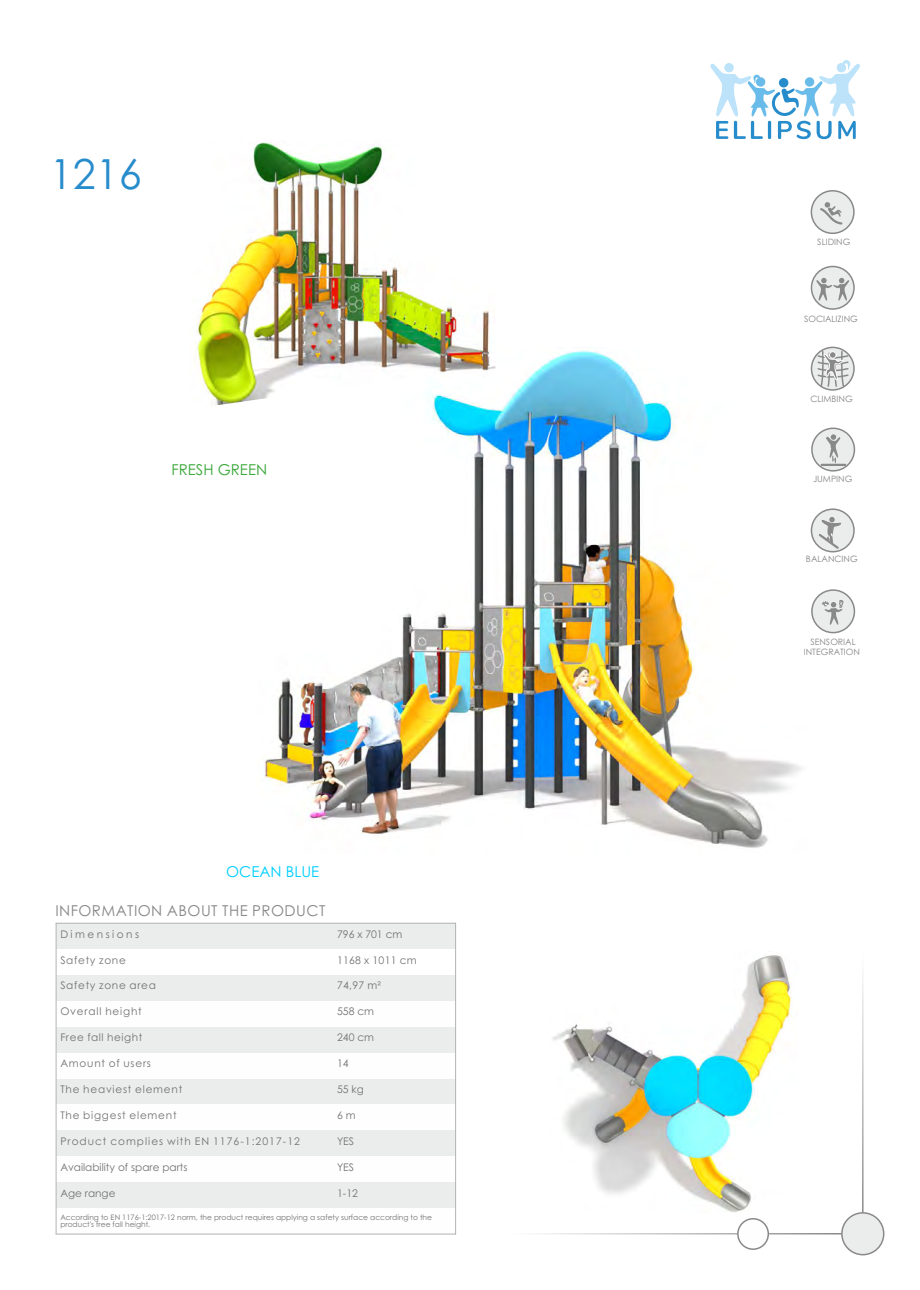
<style>
.page{position:relative;width:920px;height:1290px;background:#fff}
.page>*{position:absolute;margin:0;border:0;box-sizing:border-box;transform-origin:0 0}
.t1{font:41.4px "Century Gothic";color:#278ccc}
.t2{font:15px "Century Gothic";letter-spacing:.03em;color:#898989}
.t3{font:15px "Century Gothic";color:#3aa83a}
.t4{font:15px "Century Gothic";color:#00cfff}
.t5{font:10.5px "Century Gothic";letter-spacing:.07em;color:#727271}
.t6{font:10.5px "Century Gothic";letter-spacing:.095em;color:#727271}
.t7{font:10.5px "Century Gothic";color:#727271}
.t8{font:10.5px "Century Gothic";letter-spacing:.05em;color:#727271}
.t9{font:10.5px "Century Gothic";letter-spacing:.025em;color:#727271}
.t10{font:10.5px "Century Gothic";letter-spacing:.235em;color:#727271}
.t11{font:8.7px/10.5px "Century Gothic";color:#898989;text-align:center}
.t12{font:7.5px/7.6px "Century Gothic";color:#727271}
</style>
<div class="page">
<img style="left:264px;top:347px;width:538px;height:501px">
<hr style="left:862px;top:952px;width:1px;height:261px;background:#898989">
<hr style="left:511px;top:1233px;width:331px;height:1px;background:#898989">
<div style="left:841px;top:1212px;width:43px;height:43px;background:#ebecec;border:2px solid #898989;border-radius:50%"></div>
<div style="left:737px;top:1218px;width:32px;height:32px;background:#fefefe;border:2px solid #898989;border-radius:50%"></div>
<div style="left:56px;top:923px;width:277px;height:26px;background:#ebecec"></div>
<div style="left:333px;top:923px;width:123px;height:26px;background:#ebecec"></div>
<div style="left:56px;top:975px;width:277px;height:26px;background:#ebecec"></div>
<div style="left:333px;top:975px;width:123px;height:26px;background:#ebecec"></div>
<div style="left:56px;top:1027px;width:277px;height:26px;background:#ebecec"></div>
<div style="left:333px;top:1027px;width:123px;height:26px;background:#ebecec"></div>
<div style="left:56px;top:1079px;width:277px;height:25px;background:#ebecec"></div>
<div style="left:333px;top:1079px;width:123px;height:25px;background:#ebecec"></div>
<div style="left:56px;top:1130px;width:277px;height:26px;background:#ebecec"></div>
<div style="left:333px;top:1130px;width:123px;height:26px;background:#ebecec"></div>
<div style="left:56px;top:1182px;width:277px;height:26px;background:#ebecec"></div>
<div style="left:333px;top:1182px;width:123px;height:26px;background:#ebecec"></div>
<hr style="left:56px;top:923px;width:1px;height:311px;background:#b2b3b3">
<svg style="left:455px;top:1208px;width:1px;height:26px"></svg>
<hr style="left:455px;top:923px;width:1px;height:285px;background:#b2b3b3">
<hr style="left:56px;top:1234px;width:400px;height:1px;background:#b2b3b3">
<hr style="left:56px;top:923px;width:400px;height:1px;background:#b2b3b3">
<svg style="left:710px;top:60px;width:150px;height:79px"></svg>
<div style="left:811px;top:190px;width:44px;height:44px;background:#ebecec;border:2px solid #898989;border-radius:50%"></div>
<svg style="left:818px;top:202px;width:25px;height:24px"></svg>
<svg style="left:811px;top:266px;width:44px;height:44px"></svg>
<svg style="left:816px;top:278px;width:33px;height:23px"></svg>
<svg style="left:811px;top:427px;width:44px;height:45px"></svg>
<hr style="left:822px;top:464px;width:23px;height:2px;background:#898989">
<svg style="left:826px;top:434px;width:14px;height:28px"></svg>
<svg style="left:811px;top:508px;width:44px;height:44px"></svg>
<svg style="left:817px;top:517px;width:24px;height:34px"></svg>
<div style="left:811px;top:589px;width:44px;height:44px;background:#ebecec;border:2px solid #898989;border-radius:50%"></div>
<svg style="left:822px;top:600px;width:22px;height:25px"></svg>
<svg style="left:811px;top:347px;width:44px;height:44px"></svg>
<svg style="left:816px;top:350px;width:34px;height:38px"></svg>
<div style="left:829px;top:351px;width:7px;height:7px;background:#898989;border:1px solid #fff;border-radius:50%"></div>
<img style="left:552px;top:955px;width:241px;height:258px">
<img style="left:194px;top:141px;width:301px;height:268px">
<h1 class="t1" style="left:50px;top:158px;width:93px">1216</h1>
<h2 class="t3" style="left:171px;top:464px;width:97px">FRESH GREEN</h2>
<h2 class="t4" style="left:226px;top:865px;width:95px">OCEAN BLUE</h2>
<h2 class="t2" style="left:56px;top:905px;width:271px">INFORMATION ABOUT THE PRODUCT</h2>
<p class="t10" style="left:60px;top:930px;width:80px">Dimensions</p>
<p class="t5" style="left:337px;top:930px;width:67px">796 x 701 cm</p>
<p class="t5" style="left:60px;top:956px;width:67px">Safety zone</p>
<p class="t9" style="left:337px;top:956px;width:81px">1168 x 1011 cm</p>
<p class="t5" style="left:60px;top:981px;width:97px">Safety zone area</p>
<p class="t5" style="left:337px;top:981px;width:46px">74,97 m²</p>
<p class="t5" style="left:60px;top:1007px;width:83px">Overall height</p>
<p class="t5" style="left:337px;top:1007px;width:39px">558 cm</p>
<p class="t8" style="left:60px;top:1033px;width:83px">Free fall height</p>
<p class="t5" style="left:337px;top:1033px;width:39px">240 cm</p>
<p class="t5" style="left:60px;top:1059px;width:92px">Amount of users</p>
<p class="t5" style="left:337px;top:1059px;width:13px">14</p>
<p class="t5" style="left:60px;top:1085px;width:123px">The heaviest element</p>
<p class="t5" style="left:337px;top:1085px;width:28px">55 kg</p>
<p class="t5" style="left:60px;top:1111px;width:118px">The biggest element</p>
<p class="t5" style="left:337px;top:1111px;width:20px">6 m</p>
<p class="t6" style="left:60px;top:1137px;width:241px">Product complies with EN 1176-1:2017-12</p>
<p class="t5" style="left:337px;top:1137px;width:19px">YES</p>
<p class="t7" style="left:60px;top:1163px;width:129px">Availability of spare parts</p>
<p class="t5" style="left:337px;top:1163px;width:19px">YES</p>
<p class="t7" style="left:60px;top:1189px;width:57px">Age range</p>
<p class="t5" style="left:337px;top:1189px;width:22px">1-12</p>
<p class="t12" style="left:60px;top:1214px;width:373px">According to EN 1176-1:2017-12 norm, the product requires applying a safety surface according to the product's free fall height.</p>
<p class="t11" style="left:817px;top:237px;width:35px">SLIDING</p>
<p class="t11" style="left:804px;top:314px;width:55px">SOCIALIZING</p>
<p class="t11" style="left:810px;top:395px;width:44px">CLIMBING</p>
<p class="t11" style="left:813px;top:475px;width:41px">JUMPING</p>
<p class="t11" style="left:806px;top:554px;width:53px">BALANCING</p>
<p class="t11" style="left:804px;top:637px;width:58px">SENSORIAL<br>INTEGRATION</p>
</div>
